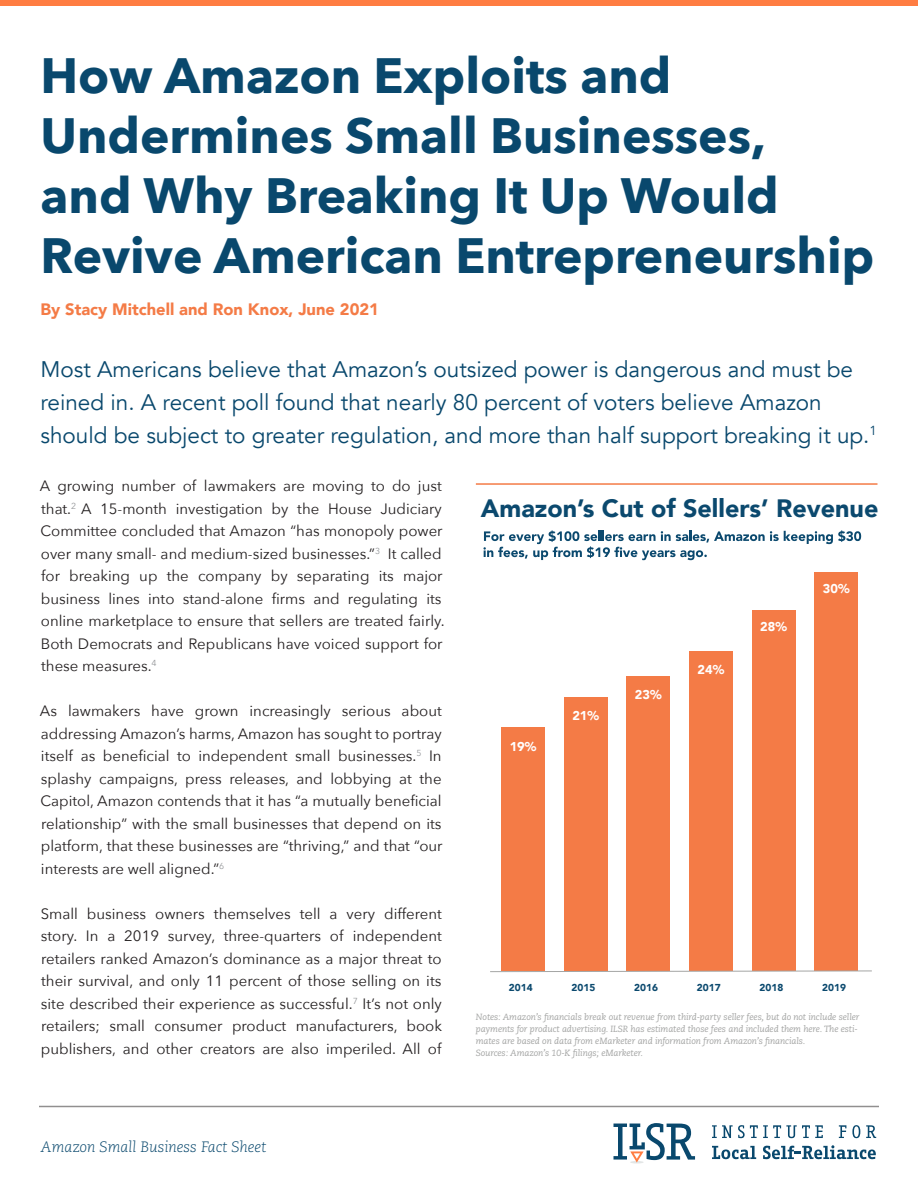
<style>
.page{position:relative;width:918px;height:1188px;background:#fff}
.page>*{position:absolute;margin:0;border:0;box-sizing:border-box;transform-origin:0 0}
.heading_1{font:700 49.5px/60px "Avenir Next";color:#09486d}
.t1{font:900 25.05px "Avenir";color:#0b496e}
.heading_1-2{font:22.5px/33px "Avenir";color:#09486d}
.heading_1-3{font:900 16.5px "Avenir";color:#f47b46}
.t2{font:15px/22.5px "Avenir Next";color:#231f20;text-align:justify}
.t3{font:italic 300 15px "Caecilia LT Std";color:#09486d}
.t4{font:900 12.75px "Avenir";color:#fff}
.t5{font:900 10.05px "Avenir";color:#0b496e}
.t6{font:italic 9px/12px "Caecilia LT Std";letter-spacing:-.01em;color:#a4a5a4}
</style>
<div class="page">
<hr style="left:39px;top:1106px;width:840px;height:1px;background:#231f20">
<div style="left:0;top:0;width:918px;height:6px;background:#ff7d42"></div>
<hr style="left:630px;top:1161px;width:14px;height:3px;background:#e3e6e6;border-radius:50%">
<svg style="left:614px;top:1123px;width:81px;height:40px"></svg>
<svg style="left:712px;top:1125px;width:111px;height:13px"></svg>
<svg style="left:839px;top:1125px;width:7px;height:13px"></svg>
<svg style="left:852px;top:1125px;width:8px;height:13px"></svg>
<svg style="left:866px;top:1125px;width:10px;height:13px"></svg>
<svg style="left:712px;top:1146px;width:44px;height:13px"></svg>
<svg style="left:763px;top:1145px;width:113px;height:14px"></svg>
<svg style="left:483px;top:530px;width:378px;height:30px"></svg>
<div style="left:814px;top:572px;width:44px;height:399px;background:#f47b46"></div>
<div style="left:752px;top:610px;width:43px;height:361px;background:#f47b46"></div>
<div style="left:689px;top:652px;width:44px;height:319px;background:#f47b46"></div>
<div style="left:627px;top:677px;width:43px;height:294px;background:#f47b46"></div>
<div style="left:564px;top:697px;width:44px;height:274px;background:#f47b46"></div>
<div style="left:501px;top:727px;width:44px;height:244px;background:#f47b46"></div>
<svg style="left:490px;top:970px;width:382px;height:2px"></svg>
<hr style="left:476px;top:483px;width:402px;height:2px;background:#f47b46">
<p class="heading_1" style="left:40px;top:45px;width:835px">How Amazon Exploits and<br>Undermines Small Businesses,<br>and Why Breaking It Up Would<br>Revive American Entrepreneurship</p>
<p class="heading_1-3" style="left:40px;top:295px;width:340px">By Stacy Mitchell and Ron Knox, June 2021</p>
<p class="heading_1-2" style="left:40px;top:353px;width:838px">Most Americans believe that Amazon’s outsized power is dangerous and must be reined in. A recent poll found that nearly 80 percent of voters believe Amazon should be subject to greater regulation, and more than half support breaking it up.<sup>1</sup></p>
<p class="t2" style="left:40px;top:474px;width:406px;text-align:left">A growing number of lawmakers are moving to do just that.<sup>2</sup> A 15-month investigation by the House Judiciary Committee concluded that Amazon “has monopoly power over many small- and medium-sized businesses.”<sup>3</sup> It called for breaking up the company by separating its major business lines into stand-alone firms and regulating its online marketplace to ensure that sellers are treated fairly.<br>Both Democrats and Republicans have voiced support for these measures.<sup>4</sup></p>
<p class="t2" style="left:40px;top:699px;width:404px">As lawmakers have grown increasingly serious about addressing Amazon’s harms, Amazon has sought to portray itself as beneficial to independent small businesses.<sup>5</sup> In splashy campaigns, press releases, and lobbying at the Capitol, Amazon contends that it has “a mutually beneficial relationship” with the small businesses that depend on its platform, that these businesses are “thriving,” and that “our interests are well aligned.”<sup>6</sup></p>
<p class="t2" style="left:41px;top:902px;width:403px">Small business owners themselves tell a very different story. In a 2019 survey, three-quarters of independent retailers ranked Amazon’s dominance as a major threat to their survival, and only 11 percent of those selling on its site described their experience as successful.<sup>7</sup> It’s not only retailers; small consumer product manufacturers, book publishers, and other creators are also imperiled. All of</p>
<h2 class="t1" style="left:481px;top:487px;width:399px">Amazon’s Cut of Sellers’ Revenue</h2>
<p class="t4" style="left:510px;top:736px;width:28px">19%</p>
<p class="t4" style="left:572px;top:704px;width:28px">21%</p>
<p class="t4" style="left:635px;top:684px;width:28px">23%</p>
<p class="t4" style="left:698px;top:659px;width:28px">24%</p>
<p class="t4" style="left:760px;top:616px;width:28px">28%</p>
<p class="t4" style="left:823px;top:577px;width:28px">30%</p>
<p class="t5" style="left:509px;top:979px;width:25px">2014</p>
<p class="t5" style="left:572px;top:979px;width:25px">2015</p>
<p class="t5" style="left:634px;top:979px;width:25px">2016</p>
<p class="t5" style="left:697px;top:979px;width:25px">2017</p>
<p class="t5" style="left:760px;top:979px;width:25px">2018</p>
<p class="t5" style="left:822px;top:979px;width:25px">2019</p>
<p class="t6" style="left:476px;top:1011px;width:385px">Notes: Amazon’s financials break out revenue from third-party seller fees, but do not include seller payments for product advertising. ILSR has estimated those fees and included them here. The esti&shy;mates are based on data from eMarketer and information from Amazon’s financials.</p>
<p class="t6" style="left:476px;top:1047px;width:169px">Sources: Amazon’s 10-K filings; eMarketer.</p>
<p class="t3" style="left:40px;top:1138px;width:228px">Amazon Small Business Fact Sheet</p>
</div>
